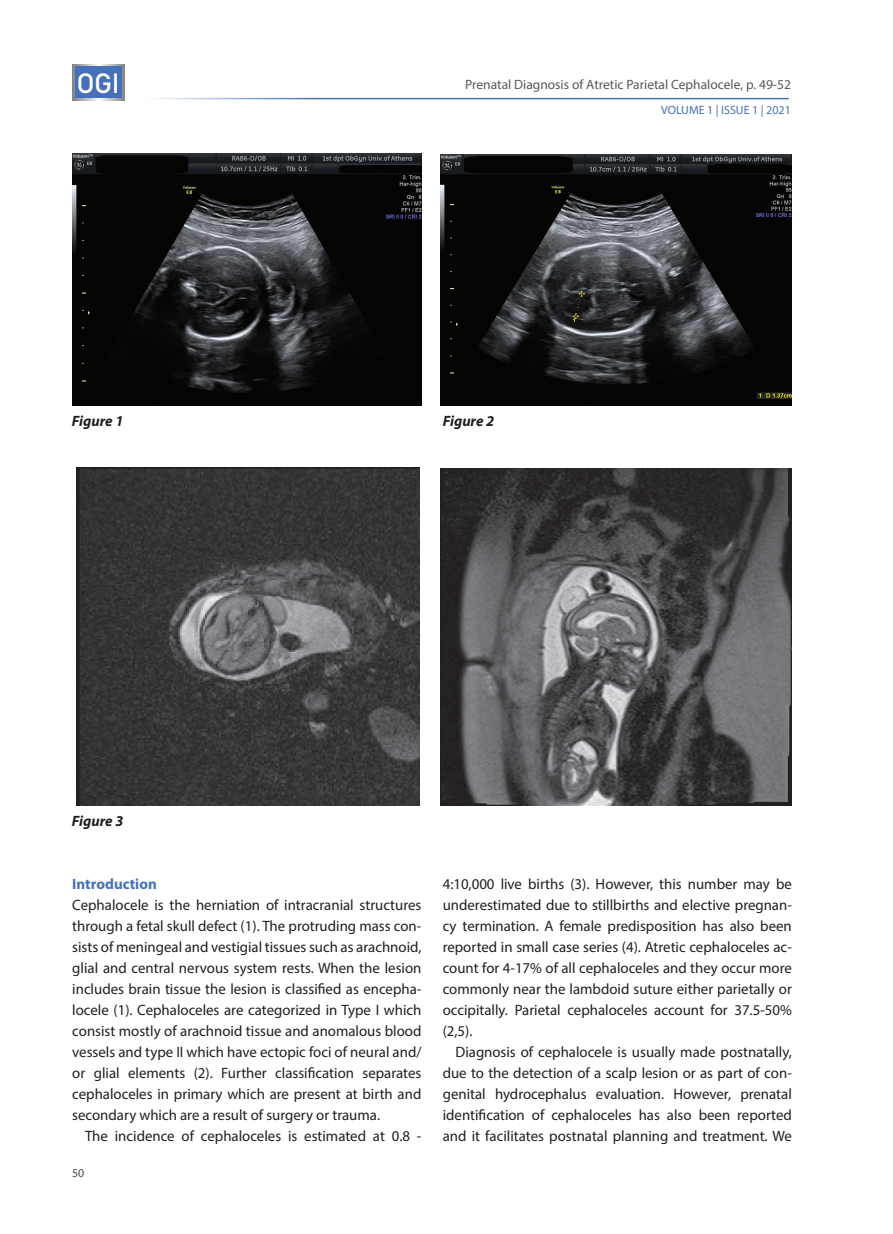
<style>
.page{position:relative;width:893px;height:1234px;background:#fff}
.page>*{position:absolute;margin:0;border:0;box-sizing:border-box;transform-origin:0 0}
.t1{font:27.6px "Bahnschrift";color:#fff}
.t2{font:15px/21px "Myriad Pro";color:#231f20;text-align:justify}
.t3{font:italic 700 15px "Myriad Pro";color:#231f20}
.Heading_2{font:700 15px "Myriad Pro";color:#4671b8}
.t4{font:13.5px "Myriad Pro";color:#57585a}
.t5{font:12px "Myriad Pro";color:#4671b8}
.t6{font:12px "Myriad Pro";color:#4b4c4d}
</style>
<div class="page">
<hr style="left:128px;top:98px;width:661px;height:1px;background:#4671b8">
<svg style="left:72px;top:64px;width:53px;height:36px"></svg>
<div style="left:75px;top:66px;width:47px;height:32px;background:#4671b8"></div>
<img style="left:73px;top:153px;width:349px;height:252px">
<img style="left:441px;top:154px;width:351px;height:251px">
<img style="left:76px;top:467px;width:344px;height:338px">
<img style="left:441px;top:469px;width:351px;height:336px">
<h1 class="t1" style="left:77px;top:66px;width:45px">OGI</h1>
<p class="t4" style="left:465px;top:76px;width:327px">Prenatal Diagnosis of Atretic Parietal Cephalocele, p. 49-52</p>
<p class="t3" style="left:72px;top:411px;width:53px">Figure 1</p>
<p class="t3" style="left:443px;top:411px;width:53px">Figure 2</p>
<p class="t5" style="left:661px;top:102px;width:131px">VOLUME 1 | ISSUE 1 | 2021</p>
<p class="t3" style="left:72px;top:810px;width:53px">Figure 3</p>
<p class="Heading_2" style="left:72px;top:873px;width:86px">Introduction</p>
<p class="t2" style="left:72px;top:893px;width:351px">Cephalocele is the herniation of intracranial structures through a fetal skull defect (1). The protruding mass con&shy;sists of meningeal and vestigial tissues such as arachnoid, glial and central nervous system rests. When the lesion includes brain tissue the lesion is classified as encepha&shy;locele (1). Cephaloceles are categorized in Type I which consist mostly of arachnoid tissue and anomalous blood vessels and type II which have ectopic foci of neural and/ or glial elements (2). Further classification separates cephaloceles in primary which are present at birth and secondary which are a result of surgery or trauma.</p>
<p class="t2" style="left:85px;top:1124px;width:338px">The incidence of cephaloceles is estimated at 0.8 -</p>
<p class="t6" style="left:72px;top:1165px;width:14px">50</p>
<p class="t2" style="left:443px;top:872px;width:351px">4:10,000 live births (3). However, this number may be underestimated due to stillbirths and elective pregnan&shy;cy termination. A female predisposition has also been reported in small case series (4). Atretic cephaloceles ac&shy;count for 4-17% of all cephaloceles and they occur more commonly near the lambdoid suture either parietally or occipitally. Parietal cephaloceles account for 37.5-50% (2,5).</p>
<p class="t2" style="left:443px;top:1040px;width:351px;text-indent:13px">Diagnosis of cephalocele is usually made postnatally, due to the detection of a scalp lesion or as part of con&shy;genital hydrocephalus evaluation. However, prenatal identification of cephaloceles has also been reported and it facilitates postnatal planning and treatment. We</p>
</div>
